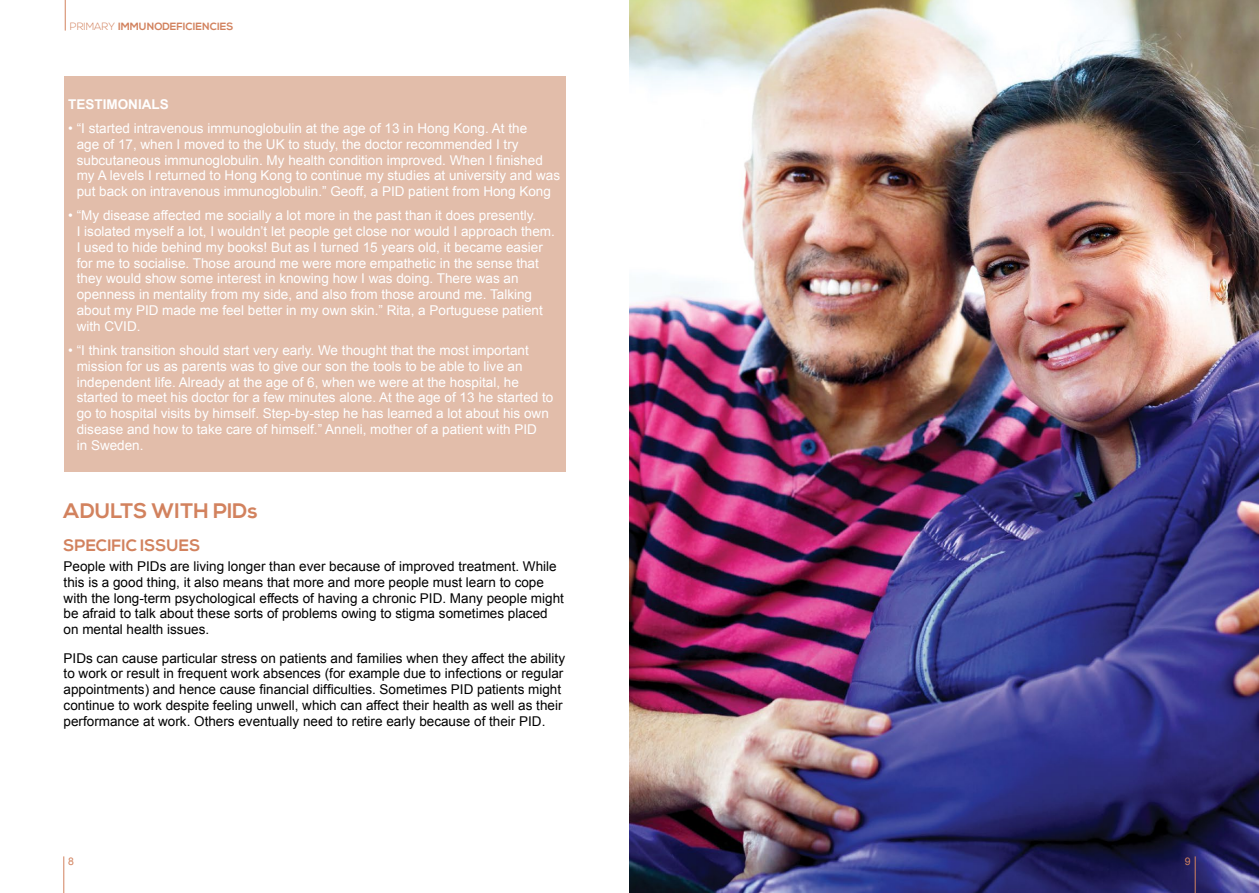
<style>
.page{position:relative;width:1259px;height:893px;background:#fff}
.page>*{position:absolute;margin:0;border:0;box-sizing:border-box;transform-origin:0 0}
.t1{font:700 21px "Nexa";color:#d2825e}
.t2{font:700 16.5px "Nexa";color:#d2825e}
.t3{font:13.5px/15.8px "Arial";color:#fff}
.t4{font:13.5px/15.8px "Arial";color:#000}
.t5{font:700 13.5px "Arial";color:#fff}
.t6{font:700 10.5px "Nexa";color:#d2825e}
.t7{font:10.5px "Arial";color:#d2825e}
.s1{font-weight:300}
</style>
<div class="page">
<hr style="left:63px;top:856px;width:1px;height:37px;background:#d2825e">
<hr style="left:65px;top:0;width:1px;height:31px;background:#d2825e">
<div style="left:64px;top:77px;width:502px;height:395px;background:#e2bdaa"></div>
<img style="left:629px;top:0;width:630px;height:893px">
<hr style="left:1194px;top:856px;width:1px;height:37px;background:#d2825e">
<p class="t6" style="left:70px;top:20px;width:165px"><span class="s1">PRIMARY</span> IMMUNODEFICIENCIES</p>
<p class="t5" style="left:68px;top:95px;width:102px">TESTIMONIALS</p>
<p class="t3" style="left:77px;top:121px;width:485px;text-indent:-9px">• “I started intravenous immunoglobulin at the age of 13 in Hong Kong. At the<br>age of 17, when I moved to the UK to study, the doctor recommended I try subcutaneous immunoglobulin. My health condition improved. When I finished my A levels I returned to Hong Kong to continue my studies at university and was put back on intravenous immunoglobulin.” Geoff, a PID patient from Hong Kong</p>
<p class="t3" style="left:77px;top:208px;width:479px;text-indent:-9px">• “My disease affected me socially a lot more in the past than it does presently.<br>I isolated myself a lot, I wouldn’t let people get close nor would I approach them.<br>I used to hide behind my books! But as I turned 15 years old, it became easier for me to socialise. Those around me were more empathetic in the sense that they would show some interest in knowing how I was doing. There was an openness in mentality from my side, and also from those around me. Talking about my PID made me feel better in my own skin.” Rita, a Portuguese patient with CVID.</p>
<p class="t3" style="left:77px;top:343px;width:478px;text-indent:-9px">• “I think transition should start very early. We thought that the most important mission for us as parents was to give our son the tools to be able to live an independent life. Already at the age of 6, when we were at the hospital, he started to meet his doctor for a few minutes alone. At the age of 13 he started to go to hospital visits by himself. Step-by-step he has learned a lot about his own disease and how to take care of himself.” Anneli, mother of a patient with PID<br>in Sweden.</p>
<h1 class="t1" style="left:64px;top:499px;width:195px">ADULTS WITH PIDs</h1>
<p class="t2" style="left:64px;top:536px;width:138px">SPECIFIC ISSUES</p>
<p class="t4" style="left:64px;top:559px;width:502px">People with PIDs are living longer than ever because of improved treatment. While this is a good thing, it also means that more and more people must learn to cope with the long-term psychological effects of having a chronic PID. Many people might be afraid to talk about these sorts of problems owing to stigma sometimes placed on mental health issues.</p>
<p class="t4" style="left:64px;top:650px;width:503px">PIDs can cause particular stress on patients and families when they affect the ability to work or result in frequent work absences (for example due to infections or regular appointments) and hence cause financial difficulties. Sometimes PID patients might continue to work despite feeling unwell, which can affect their health as well as their performance at work. Others eventually need to retire early because of their PID.</p>
<p class="t7" style="left:68px;top:855px;width:7px">8</p>
<p class="t7" style="left:1184px;top:855px;width:7px">9</p>
</div>
